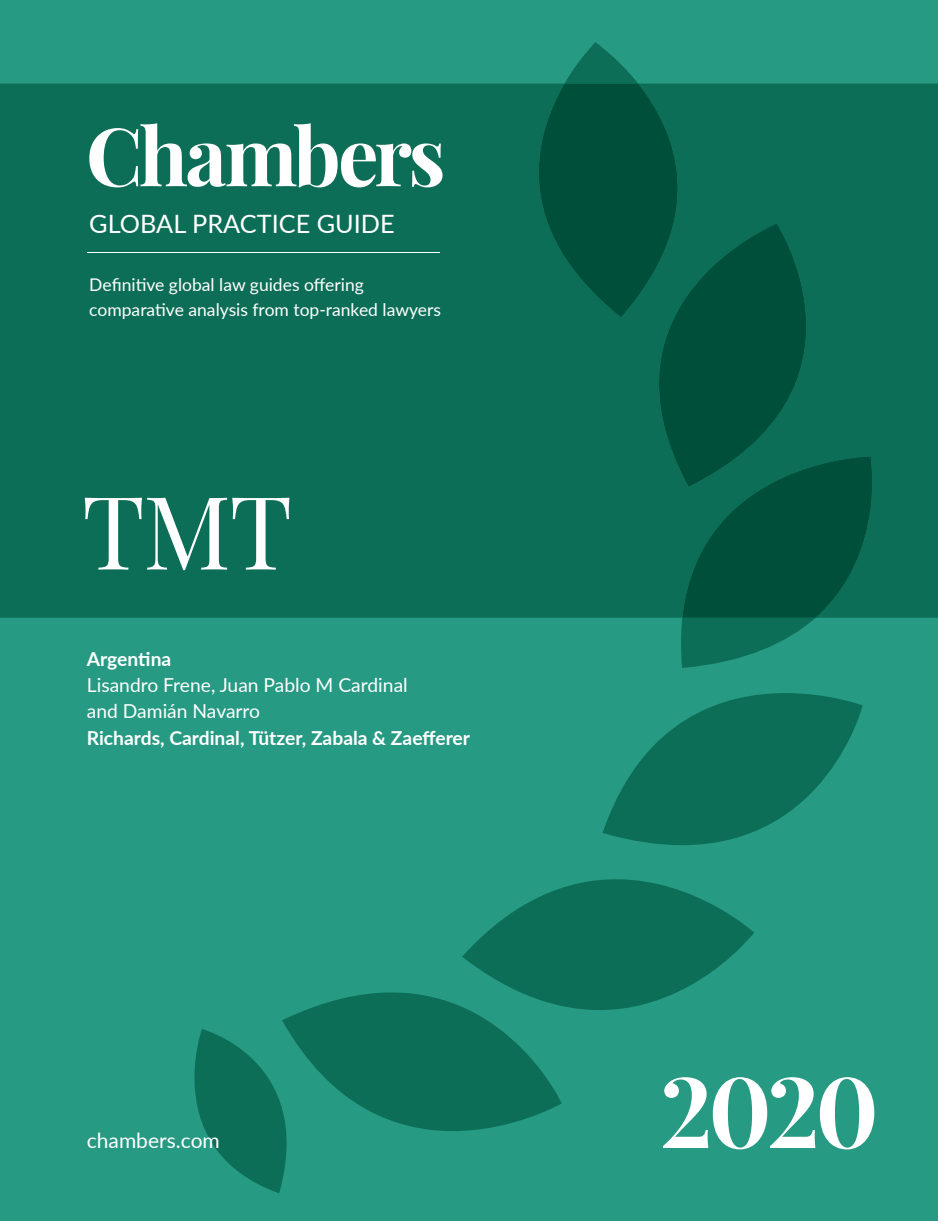
<style>
.page{position:relative;width:938px;height:1221px;background:#fff}
.page>*{position:absolute;margin:0;border:0;box-sizing:border-box;transform-origin:0 0}
.t1{font:101.5px "Playfair Display";color:#fff}
.t2{font:700 98px "Playfair Display";color:#fff}
.t3{font:25.38px "Lato";color:#fff}
.t4{font:21px "Lato";color:#fff}
.t5{font:700 19.25px "Lato";color:#fff}
.t6{font:19.25px/26.2px "Lato";color:#fff}
.t7{font:17.5px/24.5px "Lato";color:#fff}
</style>
<div class="page">
<div style="left:0;top:0;width:938px;height:1220px;background:#269a82"></div>
<div style="left:0;top:84px;width:938px;height:533px;background:#0d6e57"></div>
<svg style="left:564px;top:42px;width:74px;height:42px"></svg>
<svg style="left:508px;top:84px;width:203px;height:233px;background:#065d47"></svg>
<svg style="left:588px;top:223px;width:296px;height:264px;background:#07604a"></svg>
<svg style="left:680px;top:456px;width:207px;height:212px;background:#09644e"></svg>
<svg style="left:602px;top:693px;width:260px;height:152px"></svg>
<svg style="left:194px;top:879px;width:560px;height:314px"></svg>
<svg style="left:89px;top:123px;width:353px;height:64px;background:#63a193"></svg>
<hr style="left:87px;top:253px;width:352px;height:1px;background:#fff">
<h3 class="t3" style="left:89px;top:205px;width:307px">GLOBAL PRACTICE GUIDE</h3>
<p class="t7" style="left:89px;top:272px;width:353px">Definitive global law guides offering comparative analysis from top-ranked lawyers</p>
<h1 class="t1" style="left:82px;top:468px;width:212px">TMT</h1>
<p class="t5" style="left:87px;top:644px;width:86px">Argentina</p>
<p class="t6" style="left:87px;top:671px;width:322px">Lisandro Frene, Juan Pablo M Cardinal and Damián Navarro</p>
<p class="t5" style="left:87px;top:723px;width:385px">Richards, Cardinal, Tützer, Zabala &amp; Zaefferer</p>
<p class="t4" style="left:87px;top:1125px;width:134px">chambers.com</p>
<h2 class="t2" style="left:660px;top:1049px;width:220px">2020</h2>
</div>
